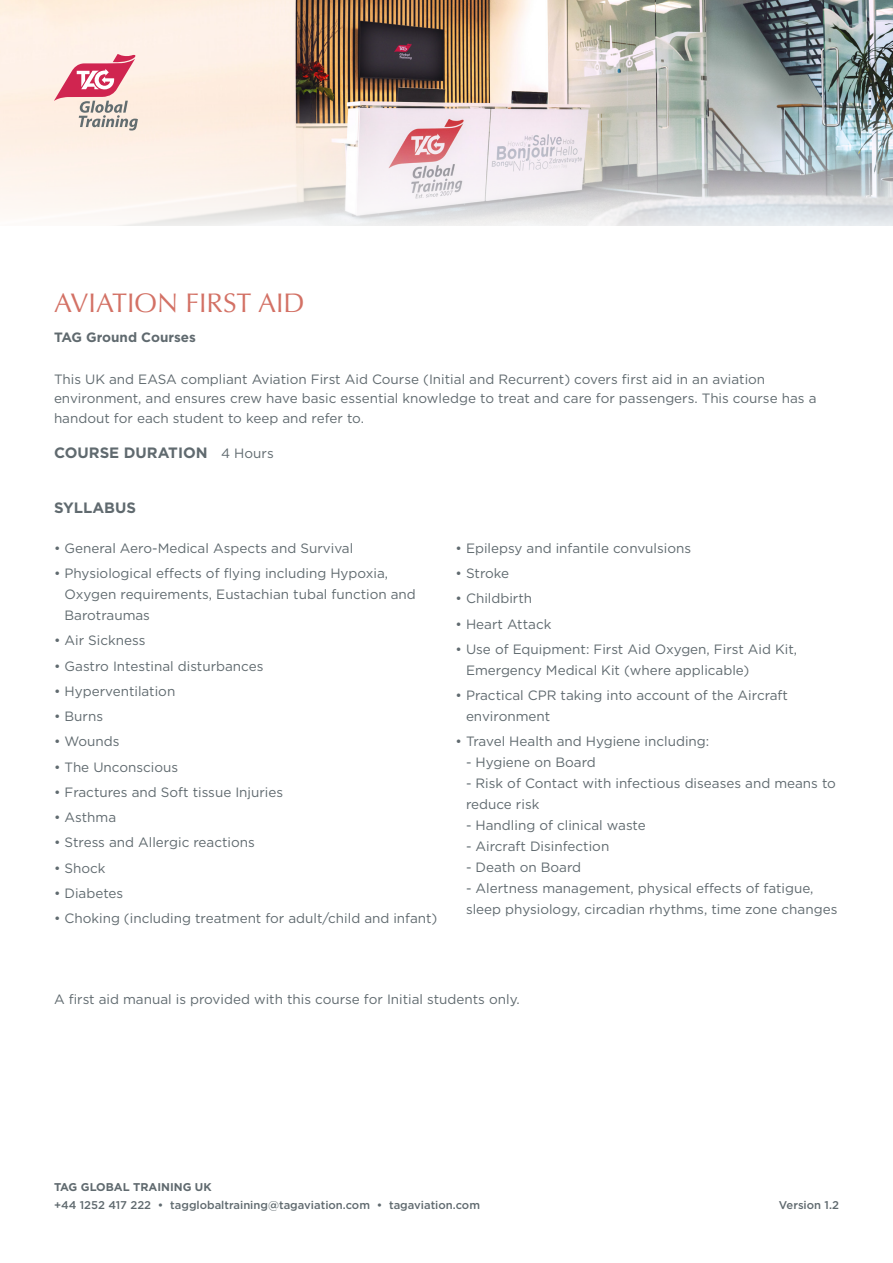
<style>
.page{position:relative;width:893px;height:1263px;background:#fff}
.page>*{position:absolute;margin:0;border:0;box-sizing:border-box;transform-origin:0 0}
.t1{font:27px "Optima";color:#d37165}
.t2{font:700 15px "Gotham";color:#606a6f}
.bullet{font:13.5px/21px "Gotham";color:#606a6f}
.Paragraph_Style_1{font:13.5px/19.5px "Gotham";color:#606a6f}
.t3{font:700 13.5px "Gotham";color:#606a6f}
.t4{font:500 11.25px "Gotham";color:#606a6f}
.t5{font:700 11.25px "Gotham";color:#606a6f}
.s1{font-weight:400;font-size:13.5px}
</style>
<div class="page">
<img style="left:0;top:0;width:893px;height:98px">
<svg style="left:0;top:98px;width:893px;height:128px"></svg>
<svg style="left:54px;top:54px;width:84px;height:77px;background:#e4b1b5"></svg>
<p class="t1" style="left:54px;top:287px;width:252px">AVIATION FIRST AID</p>
<p class="t3" style="left:54px;top:328px;width:143px">TAG Ground Courses</p>
<p class="Paragraph_Style_1" style="left:54px;top:369px;width:764px">This UK and EASA compliant Aviation First Aid Course (Initial and Recurrent) covers first aid in an aviation environment, and ensures crew have basic essential knowledge to treat and care for passengers. This course has a handout for each student to keep and refer to.</p>
<p class="t2" style="left:54px;top:443px;width:221px">COURSE DURATION <span class="s1">4 Hours</span></p>
<p class="t2" style="left:54px;top:498px;width:84px">SYLLABUS</p>
<p class="bullet" style="left:54px;top:537px;width:301px">• General Aero-Medical Aspects and Survival</p>
<p class="bullet" style="left:65px;top:563px;width:353px;text-indent:-11px">• Physiological effects of flying including Hypoxia,<br>Oxygen requirements, Eustachian tubal function and<br>Barotraumas</p>
<p class="bullet" style="left:54px;top:630px;width:93px">• Air Sickness</p>
<p class="bullet" style="left:54px;top:655px;width:211px">• Gastro Intestinal disturbances</p>
<p class="bullet" style="left:54px;top:680px;width:123px">• Hyperventilation</p>
<p class="bullet" style="left:54px;top:706px;width:51px">• Burns</p>
<p class="bullet" style="left:54px;top:731px;width:67px">• Wounds</p>
<p class="bullet" style="left:54px;top:756px;width:126px">• The Unconscious</p>
<p class="bullet" style="left:54px;top:781px;width:231px">• Fractures and Soft tissue Injuries</p>
<p class="bullet" style="left:54px;top:807px;width:64px">• Asthma</p>
<p class="bullet" style="left:54px;top:832px;width:202px">• Stress and Allergic reactions</p>
<p class="bullet" style="left:54px;top:857px;width:53px">• Shock</p>
<p class="bullet" style="left:54px;top:882px;width:71px">• Diabetes</p>
<p class="bullet" style="left:54px;top:908px;width:385px">• Choking (including treatment for adult/child and infant)</p>
<p class="bullet" style="left:455px;top:537px;width:237px">• Epilepsy and infantile convulsions</p>
<p class="bullet" style="left:455px;top:563px;width:55px">• Stroke</p>
<p class="bullet" style="left:455px;top:588px;width:78px">• Childbirth</p>
<p class="bullet" style="left:455px;top:613px;width:97px">• Heart Attack</p>
<p class="bullet" style="left:466px;top:638px;width:333px;text-indent:-11px">• Use of Equipment: First Aid Oxygen, First Aid Kit,<br>Emergency Medical Kit (where applicable)</p>
<p class="bullet" style="left:466px;top:685px;width:324px;text-indent:-11px">• Practical CPR taking into account of the Aircraft environment</p>
<p class="bullet" style="left:455px;top:731px;width:255px">• Travel Health and Hygiene including:</p>
<p class="bullet" style="left:466px;top:752px;width:131px">- Hygiene on Board</p>
<p class="bullet" style="left:466px;top:773px;width:371px">- Risk of Contact with infectious diseases and means to reduce risk</p>
<p class="bullet" style="left:466px;top:815px;width:181px">- Handling of clinical waste</p>
<p class="bullet" style="left:466px;top:836px;width:145px">- Aircraft Disinfection</p>
<p class="bullet" style="left:466px;top:857px;width:117px">- Death on Board</p>
<p class="bullet" style="left:466px;top:878px;width:373px">- Alertness management, physical effects of fatigue, sleep physiology, circadian rhythms, time zone changes</p>
<p class="Paragraph_Style_1" style="left:54px;top:989px;width:467px">A first aid manual is provided with this course for Initial students only.</p>
<p class="t5" style="left:54px;top:1179px;width:159px">TAG GLOBAL TRAINING UK</p>
<p class="t4" style="left:54px;top:1197px;width:427px">+44 1252 417 222 • tagglobaltraining@tagaviation.com • tagaviation.com</p>
<p class="t4" style="left:779px;top:1197px;width:62px">Version 1.2</p>
</div>
